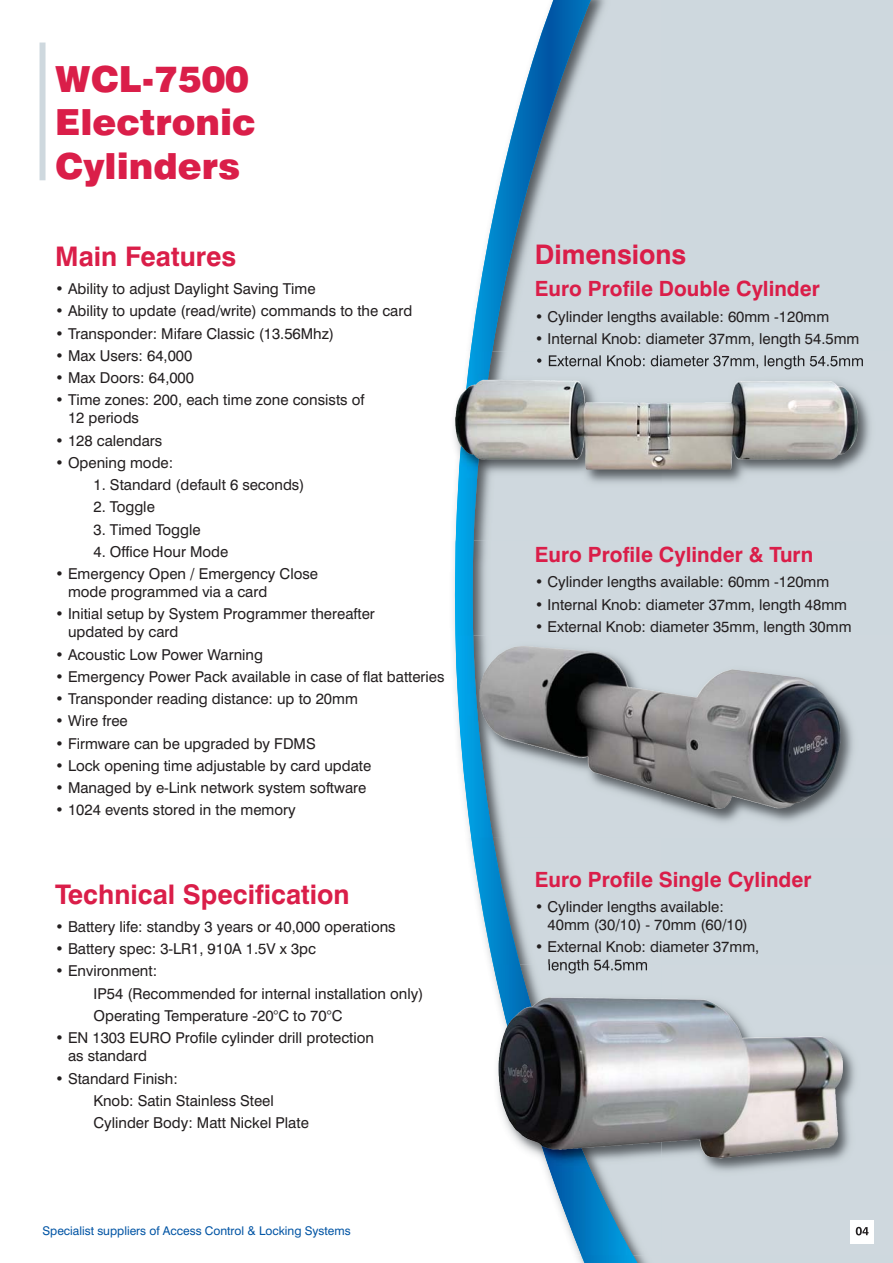
<style>
.page{position:relative;width:893px;height:1263px;background:#fff}
.page>*{position:absolute;margin:0;border:0;box-sizing:border-box;transform-origin:0 0}
.t1{font:900 36px/43.2px "Swiss 721 BT";color:#da1e49}
.t2{font:700 27px "Swiss 721 BT";color:#da1e49}
.t3{font:700 21px "Swiss 721 BT";color:#da1e49}
.t4{font:15px/18px "Swiss 721 BT";color:#231f20}
.t5{font:12px "Swiss 721 BT";color:#0054a4}
</style>
<div class="page">
<div style="left:40px;top:43px;width:6px;height:137px;background:#ced8de"></div>
<div style="left:662px;top:0;width:231px;height:1263px;background:#ced8de"></div>
<svg style="left:453px;top:0;width:189px;height:1263px"></svg>
<img style="left:633px;top:964px;width:260px;height:291px">
<img style="left:459px;top:964px;width:34px;height:291px">
<img style="left:493px;top:964px;width:140px;height:291px">
<img style="left:850px;top:1220px;width:24px;height:24px">
<svg style="left:856px;top:1227px;width:12px;height:8px"></svg>
<img style="left:549px;top:964px;width:98px;height:9px">
<img style="left:549px;top:997px;width:180px;height:18px">
<img style="left:493px;top:635px;width:398px;height:203px">
<img style="left:456px;top:635px;width:37px;height:203px">
<img style="left:520px;top:646px;width:100px;height:21px">
<img style="left:453px;top:351px;width:3px;height:189px">
<img style="left:492px;top:351px;width:401px;height:189px">
<img style="left:456px;top:351px;width:36px;height:189px">
<svg style="left:662px;top:355px;width:8px;height:11px"></svg>
<img style="left:537px;top:355px;width:125px;height:11px">
<img style="left:483px;top:380px;width:184px;height:26px">
<h1 class="t1" style="left:55px;top:62px;width:202px">WCL-7500<br>Electronic<br>Cylinders</h1>
<h2 class="t2" style="left:55px;top:247px;width:183px">Main Features</h2>
<p class="t4" style="left:55px;top:281px;width:262px">• Ability to adjust Daylight Saving Time</p>
<p class="t4" style="left:55px;top:304px;width:359px">• Ability to update (read/write) commands to the card</p>
<p class="t4" style="left:55px;top:326px;width:280px">• Transponder: Mifare Classic (13.56Mhz)</p>
<p class="t4" style="left:55px;top:348px;width:139px">• Max Users: 64,000</p>
<p class="t4" style="left:55px;top:370px;width:140px">• Max Doors: 64,000</p>
<p class="t4" style="left:68px;top:393px;width:298px;text-indent:-13px">• Time zones: 200, each time zone consists of<br>12 periods</p>
<p class="t4" style="left:55px;top:433px;width:109px">• 128 calendars</p>
<p class="t4" style="left:55px;top:455px;width:119px">• Opening mode:</p>
<p class="t4" style="left:94px;top:477px;width:212px">1. Standard (default 6 seconds)</p>
<p class="t4" style="left:94px;top:500px;width:63px">2. Toggle</p>
<p class="t4" style="left:94px;top:522px;width:109px">3. Timed Toggle</p>
<p class="t4" style="left:94px;top:544px;width:136px">4. Office Hour Mode</p>
<p class="t4" style="left:68px;top:566px;width:252px;text-indent:-13px">• Emergency Open / Emergency Close mode programmed via a card</p>
<p class="t4" style="left:68px;top:607px;width:308px;text-indent:-13px">• Initial setup by System Programmer thereafter updated by card</p>
<p class="t4" style="left:55px;top:647px;width:209px">• Acoustic Low Power Warning</p>
<p class="t4" style="left:55px;top:669px;width:391px">• Emergency Power Pack available in case of flat batteries</p>
<p class="t4" style="left:55px;top:691px;width:304px">• Transponder reading distance: up to 20mm</p>
<p class="t4" style="left:55px;top:714px;width:74px">• Wire free</p>
<p class="t4" style="left:55px;top:736px;width:262px">• Firmware can be upgraded by FDMS</p>
<p class="t4" style="left:55px;top:758px;width:317px">• Lock opening time adjustable by card update</p>
<p class="t4" style="left:55px;top:780px;width:313px">• Managed by e-Link network system software</p>
<p class="t4" style="left:55px;top:803px;width:242px">• 1024 events stored in the memory</p>
<h2 class="t2" style="left:55px;top:884px;width:296px">Technical Specification</h2>
<p class="t4" style="left:55px;top:919px;width:342px">• Battery life: standby 3 years or 40,000 operations</p>
<p class="t4" style="left:55px;top:941px;width:262px">• Battery spec: 3-LR1, 910A 1.5V x 3pc</p>
<p class="t4" style="left:94px;top:961px;width:331px;line-height:22.2px;text-indent:-38px">• Environment:<br>IP54 (Recommended for internal installation only)<br>Operating Temperature -20°C to 70°C</p>
<p class="t4" style="left:68px;top:1030px;width:307px;text-indent:-13px">• EN 1303 EURO Profile cylinder drill protection as standard</p>
<p class="t4" style="left:94px;top:1069px;width:217px;line-height:22.2px;text-indent:-38px">• Standard Finish:<br>Knob: Satin Stainless Steel<br>Cylinder Body: Matt Nickel Plate</p>
<p class="t5" style="left:43px;top:1226px;width:310px">Specialist suppliers of Access Control &amp; Locking Systems</p>
<h2 class="t2" style="left:535px;top:245px;width:153px">Dimensions</h2>
<h3 class="t3" style="left:535px;top:281px;width:287px">Euro Profile Double Cylinder</h3>
<p class="t4" style="left:535px;top:309px;width:296px">• Cylinder lengths available: 60mm -120mm</p>
<p class="t4" style="left:535px;top:331px;width:326px">• Internal Knob: diameter 37mm, length 54.5mm</p>
<h3 class="t3" style="left:535px;top:547px;width:280px">Euro Profile Cylinder &amp; Turn</h3>
<p class="t4" style="left:535px;top:575px;width:296px">• Cylinder lengths available: 60mm -120mm</p>
<p class="t4" style="left:535px;top:597px;width:314px">• Internal Knob: diameter 37mm, length 48mm</p>
<p class="t4" style="left:535px;top:619px;width:318px">• External Knob: diameter 35mm, length 30mm</p>
<h3 class="t3" style="left:535px;top:872px;width:278px">Euro Profile Single Cylinder</h3>
<p class="t4" style="left:548px;top:899px;width:202px;text-indent:-13px">• Cylinder lengths available:<br>40mm (30/10) - 70mm (60/10)</p>
<p class="t4" style="left:548px;top:939px;width:213px;text-indent:-13px">• External Knob: diameter 37mm, length 54.5mm</p>
</div>
